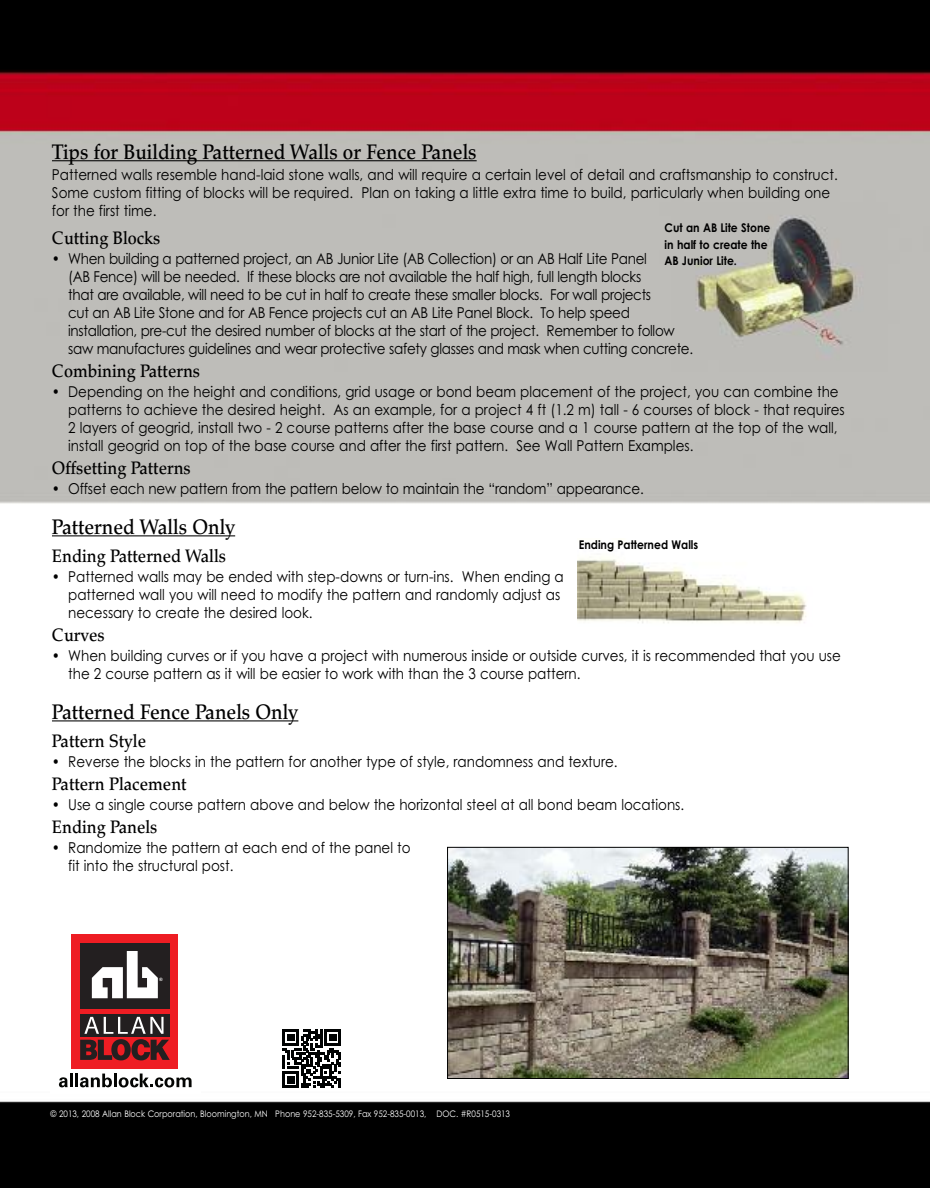
<style>
.page{position:relative;width:930px;height:1188px;background:#fff}
.page>*{position:absolute;margin:0;border:0;box-sizing:border-box;transform-origin:0 0}
.t1{font:500 21px "Palatino";color:#000;scale:.9 1}
.t2{font:500 18px "Palatino";color:#000;scale:.9 1}
.t3{font:15px/18px "Century Gothic";color:#000;scale:.9 1}
.t4{font:15px/18px "Century Gothic";letter-spacing:-.02em;color:#000;scale:.9 1}
.t5{font:700 12px/16.5px "Century Gothic";color:#000;scale:.9 1}
.t6{font:9px "Century Gothic";color:#fff;scale:.9 1}
.t7{font:700 4.8px "Optimum";color:#fff}
</style>
<div class="page">
<img style="left:0;top:0;width:929px;height:1188px">
<div style="left:50px;top:928px;width:151px;height:166px;background:#fff"></div>
<div style="left:71px;top:935px;width:107px;height:134px;background:#ee1d23"></div>
<div style="left:80px;top:943px;width:90px;height:65px;background:#231f20"></div>
<svg style="left:92px;top:951px;width:66px;height:47px"></svg>
<div style="left:80px;top:1014px;width:90px;height:23px;background:#231f20"></div>
<svg style="left:80px;top:1017px;width:90px;height:43px"></svg>
<svg style="left:59px;top:1074px;width:132px;height:14px"></svg>
<img style="left:577px;top:538px;width:235px;height:89px">
<img style="left:449px;top:849px;width:397px;height:228px">
<div style="left:447px;top:847px;width:401px;height:232px;border:1px solid #000"></div>
<hr style="left:52px;top:160px;width:424px;height:1px;background:#000">
<hr style="left:52px;top:535px;width:183px;height:1px;background:#000">
<hr style="left:52px;top:720px;width:246px;height:1px;background:#000">
<div style="left:277px;top:1022px;width:68px;height:68px;background:#fff"></div>
<svg style="left:282px;top:1029px;width:59px;height:59px"></svg>
<hr style="left:324px;top:1029px;width:17px;height:3px;background:#000202">
<h1 class="t1" style="left:52px;top:143px;width:473px">Tips for Building Patterned Walls or Fence Panels</h1>
<p class="t3" style="left:52px;top:166px;width:874px">Patterned walls resemble hand-laid stone walls, and will require a certain level of detail and craftsmanship to construct.<br>Some custom fitting of blocks will be required. Plan on taking a little extra time to build, particularly when building one for the first time.</p>
<p class="t2" style="left:52px;top:231px;width:122px">Cutting Blocks</p>
<p class="t4" style="left:68px;top:250px;width:695px;text-indent:-16px">• When building a patterned project, an AB Junior Lite (AB Collection) or an AB Half Lite Panel<br>(AB Fence) will be needed. If these blocks are not available the half high, full length blocks<br>that are available, will need to be cut in half to create these smaller blocks. For wall projects<br>cut an AB Lite Stone and for AB Fence projects cut an AB Lite Panel Block. To help speed installation, pre-cut the desired number of blocks at the start of the project. Remember to follow saw manufactures guidelines and wear protective safety glasses and mask when cutting concrete.</p>
<p class="t2" style="left:52px;top:364px;width:166px">Combining Patterns</p>
<p class="t3" style="left:68px;top:383px;width:864px;text-indent:-16px">• Depending on the height and conditions, grid usage or bond beam placement of the project, you can combine the patterns to achieve the desired height. As an example, for a project 4 ft (1.2 m) tall - 6 courses of block - that requires 2 layers of geogrid, install two - 2 course patterns after the base course and a 1 course pattern at the top of the wall, install geogrid on top of the base course and after the first pattern. See Wall Pattern Examples.</p>
<p class="t2" style="left:52px;top:461px;width:156px">Offsetting Patterns</p>
<p class="t3" style="left:52px;top:479px;width:658px">• Offset each new pattern from the pattern below to maintain the “random” appearance.</p>
<h1 class="t1" style="left:52px;top:518px;width:205px">Patterned Walls Only</h1>
<p class="t2" style="left:52px;top:549px;width:195px">Ending Patterned Walls</p>
<p class="t3" style="left:68px;top:568px;width:552px;text-indent:-16px">• Patterned walls may be ended with step-downs or turn-ins. When ending a patterned wall you will need to modify the pattern and randomly adjust as necessary to create the desired look.</p>
<p class="t2" style="left:52px;top:628px;width:60px">Curves</p>
<p class="t3" style="left:68px;top:646px;width:859px;text-indent:-16px">• When building curves or if you have a project with numerous inside or outside curves, it is recommended that you use the 2 course pattern as it will be easier to work with than the 3 course pattern.</p>
<h1 class="t1" style="left:52px;top:703px;width:275px">Patterned Fence Panels Only</h1>
<p class="t2" style="left:52px;top:734px;width:106px">Pattern Style</p>
<p class="t3" style="left:52px;top:753px;width:629px">• Reverse the blocks in the pattern for another type of style, randomness and texture.</p>
<p class="t2" style="left:52px;top:777px;width:151px">Pattern Placement</p>
<p class="t3" style="left:52px;top:796px;width:703px">• Use a single course pattern above and below the horizontal steel at all bond beam locations.</p>
<p class="t2" style="left:52px;top:820px;width:119px">Ending Panels</p>
<p class="t3" style="left:68px;top:838px;width:382px;text-indent:-16px">• Randomize the pattern at each end of the panel to fit into the structural post.</p>
<p class="t5" style="left:664px;top:220px;width:119px">Cut an AB Lite Stone in half to create the<br>AB Junior Lite.</p>
<p class="t5" style="left:578px;top:536px;width:134px">Ending Patterned Walls</p>
<p class="t7" style="left:159px;top:977px;width:5px">®</p>
<p class="t6" style="left:50px;top:1109px;width:512px">© 2013, 2008 Allan Block Corporation, Bloomington, MN Phone 952-835-5309, Fax 952-835-0013, DOC. #R0515-0313</p>
</div>
